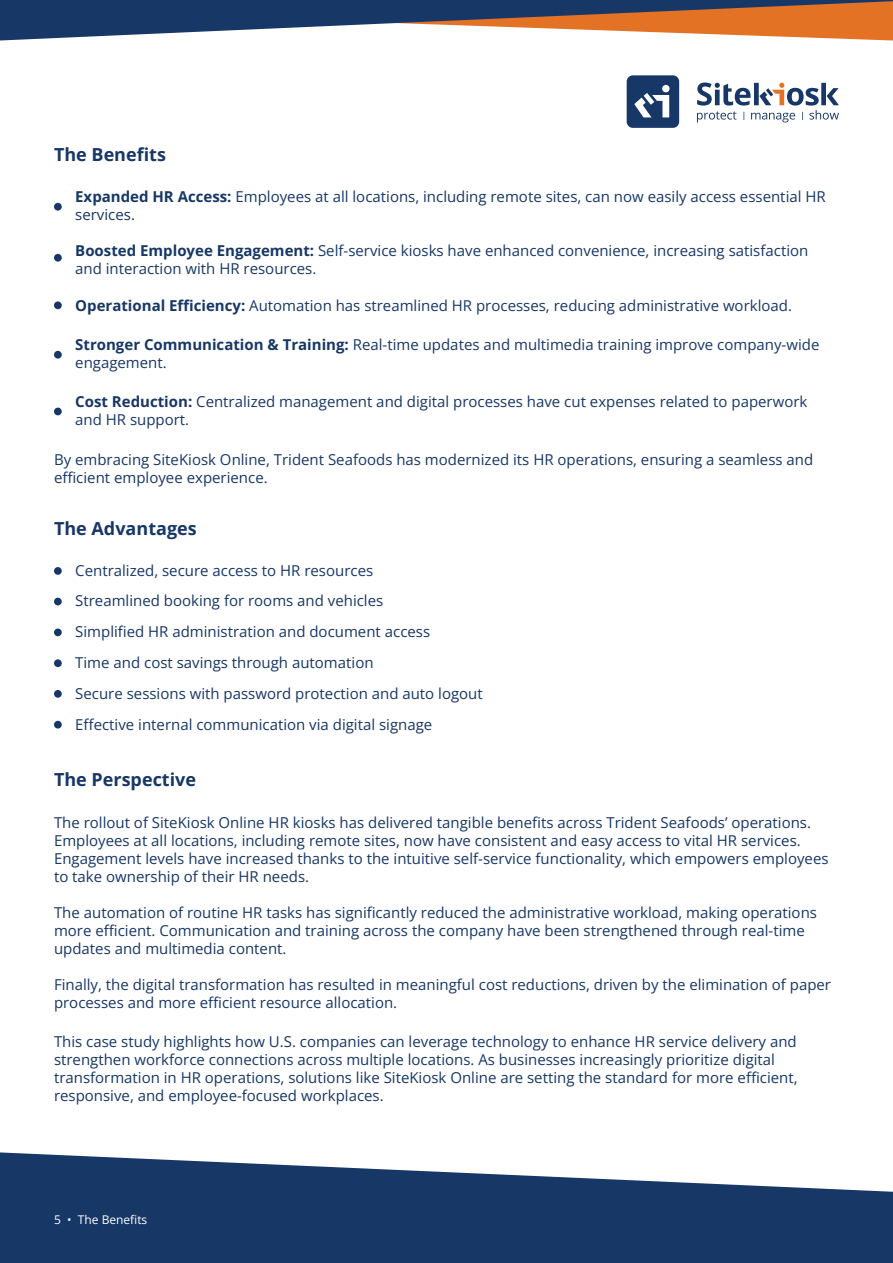
<style>
.page{position:relative;width:893px;height:1263px;background:#fff}
.page>*{position:absolute;margin:0;border:0;box-sizing:border-box;transform-origin:0 0}
.t1{font:700 18px "Open Sans";color:#173766}
.t2{font:15px/18px "Open Sans";color:#173766}
.t3{font:12px "Open Sans";color:#fff}
.s1{font-weight:700}
</style>
<div class="page">
<svg style="left:0;top:1152px;width:893px;height:111px;fill:#173766"></svg>
<svg style="left:0;top:0;width:893px;height:41px"></svg>
<div style="left:627px;top:75px;width:52px;height:53px;background:#173766;border-radius:6px"></div>
<svg style="left:697px;top:83px;width:142px;height:39px"></svg>
<svg style="left:634px;top:85px;width:36px;height:32px"></svg>
<div style="left:54px;top:203px;width:8px;height:8px;background:#173766;border-radius:50%"></div>
<div style="left:54px;top:254px;width:8px;height:8px;background:#173766;border-radius:50%"></div>
<div style="left:54px;top:301px;width:8px;height:8px;background:#173766;border-radius:50%"></div>
<div style="left:54px;top:351px;width:8px;height:8px;background:#173766;border-radius:50%"></div>
<div style="left:54px;top:408px;width:8px;height:7px;background:#173766;border-radius:50%"></div>
<div style="left:54px;top:567px;width:8px;height:8px;background:#173766;border-radius:50%"></div>
<div style="left:54px;top:659px;width:8px;height:8px;background:#173766;border-radius:50%"></div>
<div style="left:54px;top:598px;width:8px;height:7px;background:#173766;border-radius:50%"></div>
<div style="left:54px;top:690px;width:8px;height:8px;background:#173766;border-radius:50%"></div>
<div style="left:54px;top:628px;width:8px;height:8px;background:#173766;border-radius:50%"></div>
<div style="left:54px;top:721px;width:8px;height:7px;background:#173766;border-radius:50%"></div>
<p class="t1" style="left:54px;top:142px;width:113px">The Benefits</p>
<p class="t2" style="left:75px;top:187px;width:752px"><span class="s1">Expanded HR Access:</span> Employees at all locations, including remote sites, can now easily access essential HR services.</p>
<p class="t2" style="left:75px;top:241px;width:735px"><span class="s1">Boosted Employee Engagement:</span> Self-service kiosks have enhanced convenience, increasing satisfaction and interaction with HR resources.</p>
<p class="t2" style="left:75px;top:296px;width:718px"><span class="s1">Operational Efficiency:</span> Automation has streamlined HR processes, reducing administrative workload.</p>
<p class="t2" style="left:75px;top:335px;width:746px"><span class="s1">Stronger Communication &amp; Training:</span> Real-time updates and multimedia training improve company-wide engagement.</p>
<p class="t2" style="left:75px;top:392px;width:734px"><span class="s1">Cost Reduction:</span> Centralized management and digital processes have cut expenses related to paperwork and HR support.</p>
<p class="t2" style="left:54px;top:450px;width:761px">By embracing SiteKiosk Online, Trident Seafoods has modernized its HR operations, ensuring a seamless and efficient employee experience.</p>
<p class="t1" style="left:54px;top:516px;width:144px">The Advantages</p>
<p class="t2" style="left:75px;top:561px;width:299px">Centralized, secure access to HR resources</p>
<p class="t2" style="left:75px;top:592px;width:310px">Streamlined booking for rooms and vehicles</p>
<p class="t2" style="left:75px;top:622px;width:356px">Simplified HR administration and document access</p>
<p class="t2" style="left:75px;top:653px;width:300px">Time and cost savings through automation</p>
<p class="t2" style="left:75px;top:684px;width:409px">Secure sessions with password protection and auto logout</p>
<p class="t2" style="left:75px;top:715px;width:358px">Effective internal communication via digital signage</p>
<p class="t1" style="left:54px;top:766px;width:144px">The Perspective</p>
<p class="t2" style="left:54px;top:814px;width:776px">The rollout of SiteKiosk Online HR kiosks has delivered tangible benefits across Trident Seafoods’ operations.<br>Employees at all locations, including remote sites, now have consistent and easy access to vital HR services.<br>Engagement levels have increased thanks to the intuitive self-service functionality, which empowers employees to take ownership of their HR needs.</p>
<p class="t2" style="left:54px;top:904px;width:764px">The automation of routine HR tasks has significantly reduced the administrative workload, making operations more efficient. Communication and training across the company have been strengthened through real-time updates and multimedia content.</p>
<p class="t2" style="left:54px;top:976px;width:779px">Finally, the digital transformation has resulted in meaningful cost reductions, driven by the elimination of paper processes and more efficient resource allocation.</p>
<p class="t2" style="left:54px;top:1032px;width:745px">This case study highlights how U.S. companies can leverage technology to enhance HR service delivery and strengthen workforce connections across multiple locations. As businesses increasingly prioritize digital transformation in HR operations, solutions like SiteKiosk Online are setting the standard for more efficient, responsive, and employee-focused workplaces.</p>
<p class="t3" style="left:54px;top:1211px;width:95px">5 • The Benefits</p>
</div>
